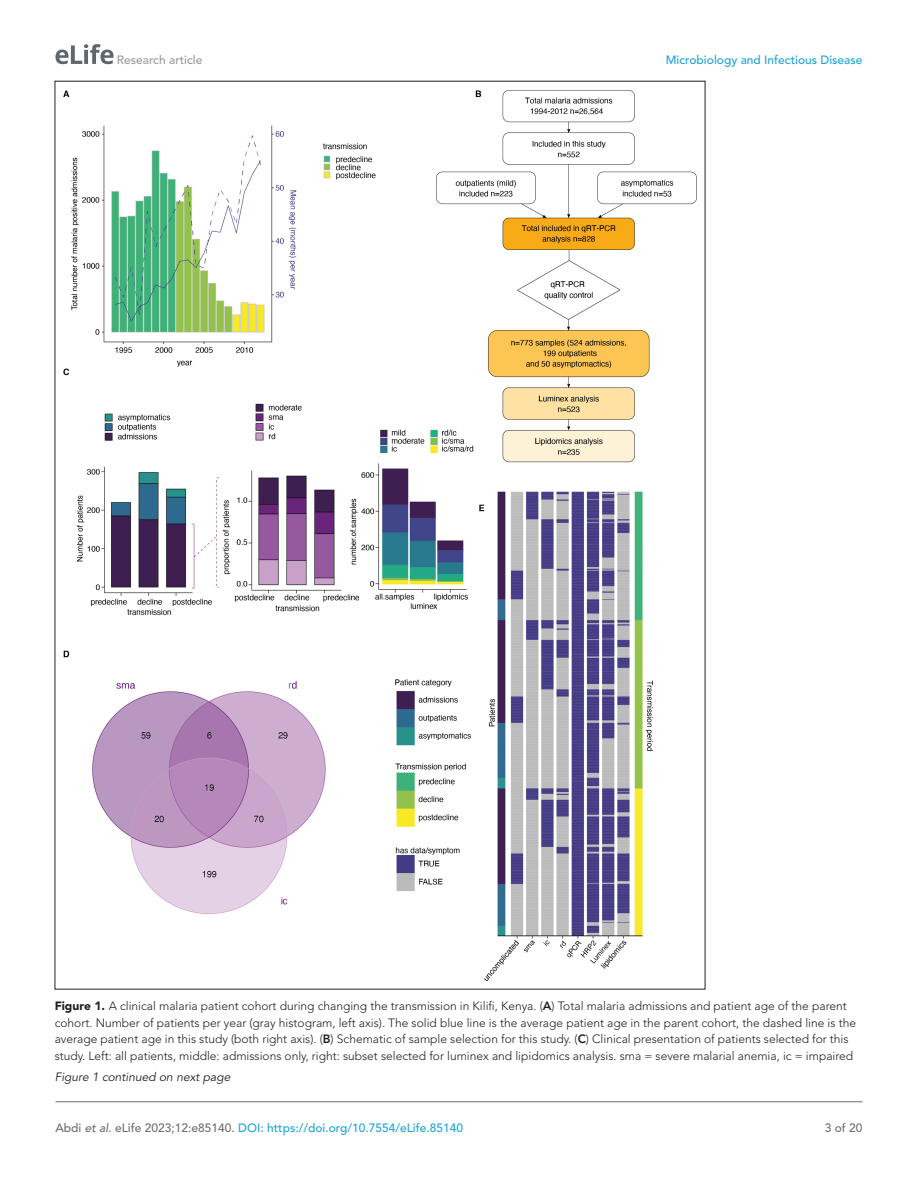
<style>
.page{position:relative;width:918px;height:1188px;background:#fff}
.page>*{position:absolute;margin:0;border:0;box-sizing:border-box;transform-origin:0 0}
.t1{font:300 12px/16.5px "Avenir LT Std";color:#231f20}
.t2{font:500 12px "Avenir LT Std";color:#1ea4d7}
.t3{font:italic 12px "Avenir LT Std";color:#231f20}
.t4{font:500 12px "Avenir LT Std";color:#9a9a9a}
.t5{font:500 12px "Avenir LT Std";color:#6e6e70}
.s1{font-weight:900}
.s2{font-weight:800}
.s3{color:#6e6e70}
.s4{font-style:italic;color:#6e6e70}
</style>
<div class="page">
<svg style="left:55px;top:44px;width:59px;height:20px"></svg>
<hr style="left:56px;top:1101px;width:806px;height:1px;background:#6e6e70">
<img style="left:64px;top:90px;width:632px;height:890px">
<p class="t4" style="left:117px;top:53px;width:87px">Research article</p>
<p class="t2" style="left:666px;top:53px;width:198px">Microbiology and Infectious Disease</p>
<p class="t1" style="left:55px;top:998px;width:803px"><span class="s1">Figure 1.</span> A clinical malaria patient cohort during changing the transmission in Kilifi, Kenya. (<span class="s2">A</span>) Total malaria admissions and patient age of the parent cohort. Number of patients per year (gray histogram, left axis). The solid blue line is the average patient age in the parent cohort, the dashed line is the average patient age in this study (both right axis). (<span class="s2">B</span>) Schematic of sample selection for this study. (<span class="s2">C</span>) Clinical presentation of patients selected for this study. Left: all patients, middle: admissions only, right: subset selected for luminex and lipidomics analysis. sma = severe malarial anemia, ic = impaired</p>
<p class="t3" style="left:55px;top:1070px;width:177px">Figure 1 continued on next page</p>
<p class="t2" style="left:56px;top:1121px;width:409px"><span class="s3">Abdi</span> <span class="s4">et al</span><span class="s3">. eLife 2023;12:e85140.</span> DOI: https://doi.org/10.7554/eLife.85140</p>
<p class="t5" style="left:825px;top:1121px;width:39px">3 of 20</p>
</div>
